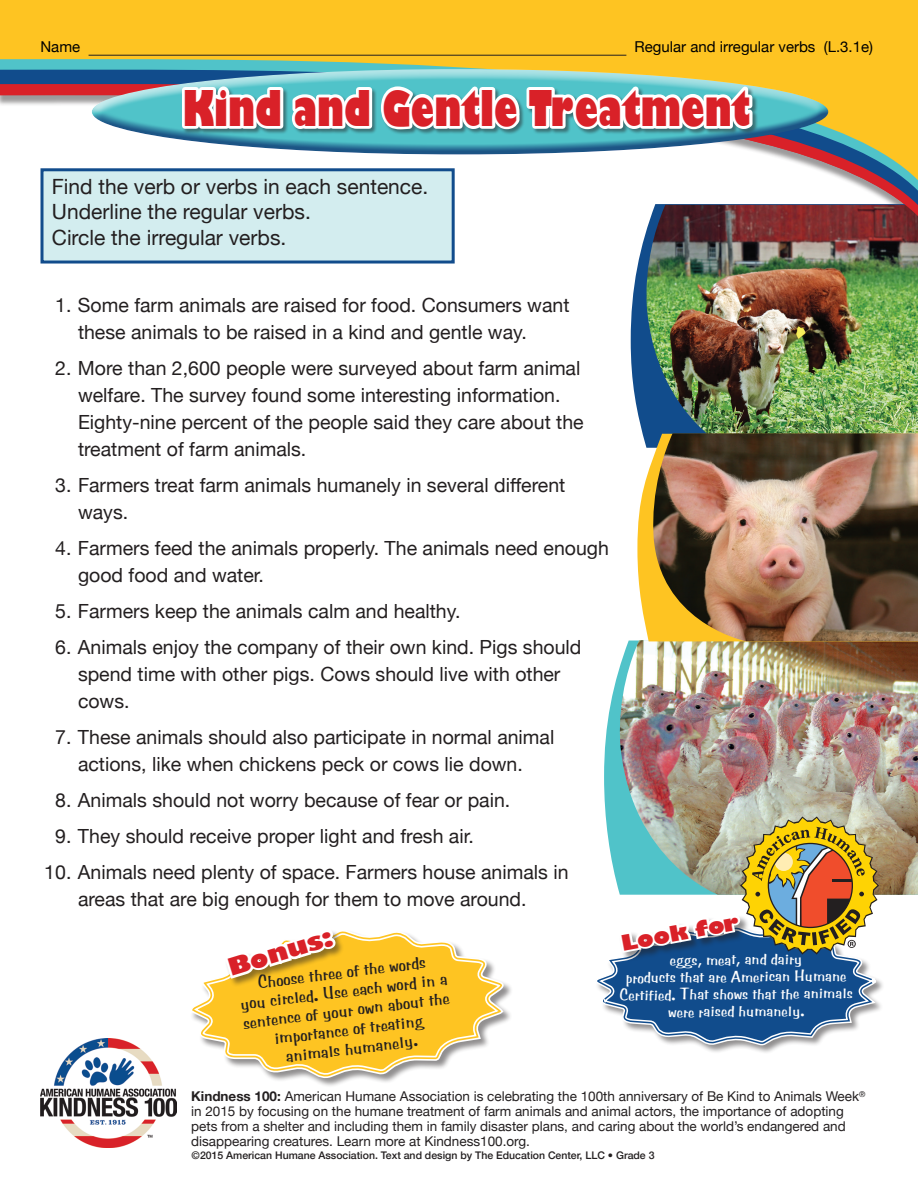
<style>
.page{position:relative;width:918px;height:1188px;background:#fff}
.page>*{position:absolute;margin:0;border:0;box-sizing:border-box;transform-origin:0 0}
.Main_Title{font:800 48px "Gill Sans";color:#d92128;scale:.7 1}
.Bonus_tetxt{font:800 23.4px "Gill Sans";color:#d92128;scale:1.1 1}
.Body_Copy{font:21px/25.5px "Helvetica Neue";color:#231f20}
.Bonus_tetxt-2{font:800 21px "Gill Sans";color:#d92128;scale:1.1 1}
.Body_Copy-2{font:19.5px/27px "Helvetica Neue";color:#231f20}
.Bonus_tetxt-3{font:17.7px/19.2px "Stimpson";color:#231f20;scale:1.1 1}
.Bonus_tetxt-4{font:15.9px/17.2px "Stimpson";letter-spacing:-.01em;color:#fff;text-align:center;scale:1.1 1}
.Skill{font:15px "Helvetica Neue";color:#000}
.t1{font:13.5px/15px "Helvetica Neue";color:#231f20}
.t2{font:500 10.5px "Helvetica Neue";color:#231f20}
.s1{font-weight:700}
</style>
<div class="page">
<img style="left:40px;top:1039px;width:137px;height:109px">
<svg style="left:604px;top:677px;width:13px;height:139px;fill:#50c3c9"></svg>
<img style="left:617px;top:640px;width:301px;height:255px">
<svg style="left:631px;top:229px;width:16px;height:205px;fill:#114c8c"></svg>
<img style="left:647px;top:216px;width:271px;height:218px">
<div style="left:595px;top:926px;width:290px;height:129px;background:#231f20;opacity:.5"></div>
<svg style="left:595px;top:816px;width:284px;height:230px"></svg>
<svg style="left:637px;top:434px;width:13px;height:207px;fill:#fec422"></svg>
<img style="left:650px;top:433px;width:268px;height:208px">
<div style="left:40px;top:168px;width:415px;height:96px;background:#d3edef;border:3px solid #114c8c"></div>
<svg style="left:40px;top:205px;width:878px;height:11px;fill:#d3edef"></svg>
<svg style="left:40px;top:191px;width:878px;height:14px;fill:#d3edef"></svg>
<svg style="left:40px;top:180px;width:878px;height:11px;fill:#d3edef"></svg>
<svg style="left:0;top:0;width:918px;height:180px;fill:#fec422"></svg>
<hr style="left:89px;top:55px;width:537px;height:1px;background:#231f20">
<div style="left:92px;top:69px;width:738px;height:47px;background:#fff;opacity:.75"></div>
<div style="left:92px;top:104px;width:738px;height:53px;background:#253f8e;opacity:.75"></div>
<svg style="left:179px;top:74px;width:578px;height:70px"></svg>
<div style="left:190px;top:929px;width:323px;height:159px;background:#231f20;opacity:.5"></div>
<svg style="left:190px;top:929px;width:315px;height:150px"></svg>
<svg style="left:192px;top:932px;width:310px;height:143px"></svg>
<div style="left:225px;top:929px;width:120px;height:59px;background:#231f20;opacity:.5"></div>
<svg style="left:222px;top:929px;width:118px;height:53px"></svg>
<p class="Skill" style="left:40px;top:36px;width:41px">Name</p>
<p class="Skill" style="left:635px;top:36px;width:240px">Regular and irregular verbs (L.3.1e)</p>
<p class="Main_Title" style="left:182px;top:71px;width:813px">Kind and Gentle Treatment</p>
<p class="Body_Copy" style="left:52px;top:175px;width:378px">Find the verb or verbs in each sentence.<br>Underline the regular verbs.<br>Circle the irregular verbs.</p>
<p class="Body_Copy-2" style="left:78px;top:292px;width:493px;text-indent:-23px">1. Some farm animals are raised for food. Consumers want these animals to be raised in a kind and gentle way.</p>
<p class="Body_Copy-2" style="left:78px;top:355px;width:507px;text-indent:-23px">2. More than 2,600 people were surveyed about farm animal welfare. The survey found some interesting information.<br>Eighty-nine percent of the people said they care about the treatment of farm animals.</p>
<p class="Body_Copy-2" style="left:78px;top:472px;width:489px;text-indent:-23px">3. Farmers treat farm animals humanely in several different ways.</p>
<p class="Body_Copy-2" style="left:78px;top:535px;width:532px;text-indent:-23px">4. Farmers feed the animals properly. The animals need enough good food and water.</p>
<p class="Body_Copy-2" style="left:55px;top:598px;width:407px">5. Farmers keep the animals calm and healthy.</p>
<p class="Body_Copy-2" style="left:78px;top:634px;width:505px;text-indent:-23px">6. Animals enjoy the company of their own kind. Pigs should spend time with other pigs. Cows should live with other cows.</p>
<p class="Body_Copy-2" style="left:55px;top:724px;width:501px;text-align:center">7. These animals should also participate in normal animal actions, like when chickens peck or cows lie down.</p>
<p class="Body_Copy-2" style="left:55px;top:787px;width:457px">8. Animals should not worry because of fear or pain.</p>
<p class="Body_Copy-2" style="left:55px;top:823px;width:420px">9. They should receive proper light and fresh air.</p>
<p class="Body_Copy-2" style="left:44px;top:859px;width:526px;text-align:center">10. Animals need plenty of space. Farmers house animals in areas that are big enough for them to move around.</p>
<p class="Bonus_tetxt" style="left:223px;top:950px;width:100px;rotate:-17deg">Bonus:</p>
<p class="Bonus_tetxt-3" style="left:256px;top:972px;width:155px;rotate:-7deg">Choose three of the words</p>
<p class="Bonus_tetxt-3" style="left:239px;top:994px;width:191px;rotate:-7deg">you circled. Use each word in a sentence of your own about the</p>
<p class="Bonus_tetxt-3" style="left:273px;top:1028px;width:138px;rotate:-7deg">importance of treating</p>
<p class="Bonus_tetxt-3" style="left:285px;top:1046px;width:122px;rotate:-7deg">animals humanely.</p>
<p class="Bonus_tetxt-2" style="left:618px;top:926px;width:111px;rotate:-10deg">Look for</p>
<p class="Bonus_tetxt-4" style="left:620px;top:950px;width:214px">eggs, meat, and dairy<br>products that are American Humane<br>Certified. That shows that the animals were raised humanely.</p>
<p class="t1" style="left:191px;top:1089px;width:676px"><span class="s1">Kindness 100:</span> American Humane Association is celebrating the 100th anniversary of Be Kind to Animals Week<sup>® </sup>in 2015 by focusing on the humane treatment of farm animals and animal actors, the importance of adopting pets from a shelter and including them in family disaster plans, and caring about the world’s endangered and disappearing creatures. Learn more at Kindness100.org.</p>
<p class="t2" style="left:192px;top:1147px;width:464px">©2015 American Humane Association. Text and design by The Education Center, LLC • Grade 3</p>
</div>
